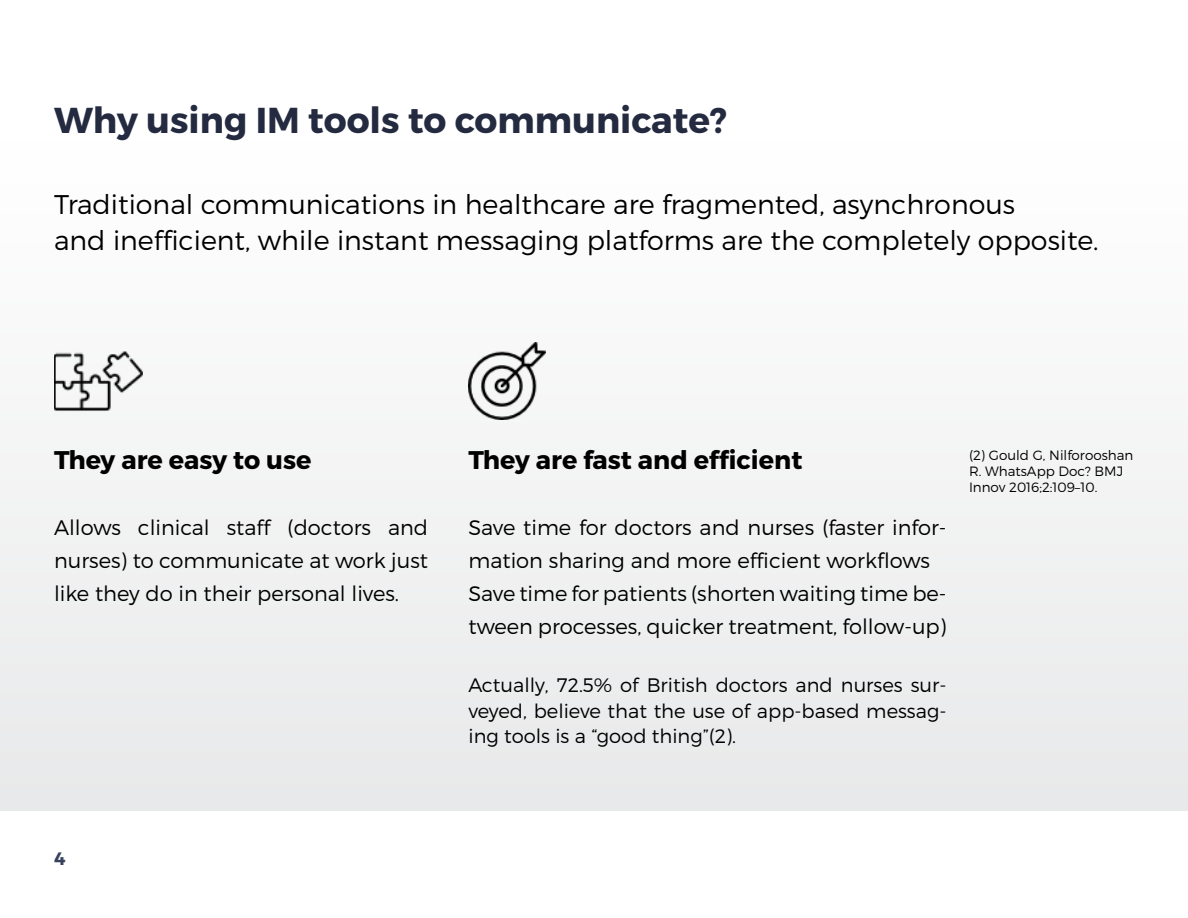
<style>
.page{position:relative;width:1188px;height:918px;background:#fff}
.page>*{position:absolute;margin:0;border:0;box-sizing:border-box;transform-origin:0 0}
.t1{font:700 36px "Montserrat";color:#242b40}
.t2{font:300 27px/36px "Montserrat";color:#000}
.t3{font:700 25.5px "Montserrat";color:#000}
.t4{font:300 21px/33px "Montserrat";color:#000;text-align:justify}
.t5{font:300 19.5px/25.5px "Montserrat";color:#000;text-align:justify}
.t6{font:700 18px "Montserrat";color:#38425e}
.t7{font:300 13.5px/16.2px "Montserrat";color:#000}
</style>
<div class="page">
<div style="left:0;top:142px;width:1188px;height:669px;background:#f3f3f4"></div>
<img style="left:468px;top:343px;width:77px;height:76px">
<img style="left:54px;top:351px;width:89px;height:60px">
<h1 class="t1" style="left:54px;top:98px;width:675px">Why using IM tools to communicate?</h1>
<p class="t2" style="left:54px;top:186px;width:1046px">Traditional communications in healthcare are fragmented, asynchronous<br>and inefficient, while instant messaging platforms are the completely opposite.</p>
<p class="t3" style="left:54px;top:444px;width:259px">They are easy to use</p>
<p class="t4" style="left:54px;top:510px;width:376px">Allows clinical staff (doctors and nurses) to communicate at work just like they do in their personal lives.</p>
<p class="t3" style="left:468px;top:444px;width:336px">They are fast and efficient</p>
<p class="t4" style="left:468px;top:510px;width:480px;text-align:left">Save time for doctors and nurses (faster infor&shy;mation sharing and more efficient workflows Save time for patients (shorten waiting time be&shy;tween processes, quicker treatment, follow-up)</p>
<p class="t5" style="left:468px;top:672px;width:480px">Actually, 72.5% of British doctors and nurses sur&shy;veyed, believe that the use of app-based messag&shy;ing tools is a “good thing”(2).</p>
<p class="t7" style="left:969px;top:447px;width:166px">(2) Gould G, Nilforooshan<br>R. WhatsApp Doc? BMJ<br>Innov 2016;2:109–10.</p>
<p class="t6" style="left:54px;top:847px;width:13px">4</p>
</div>
